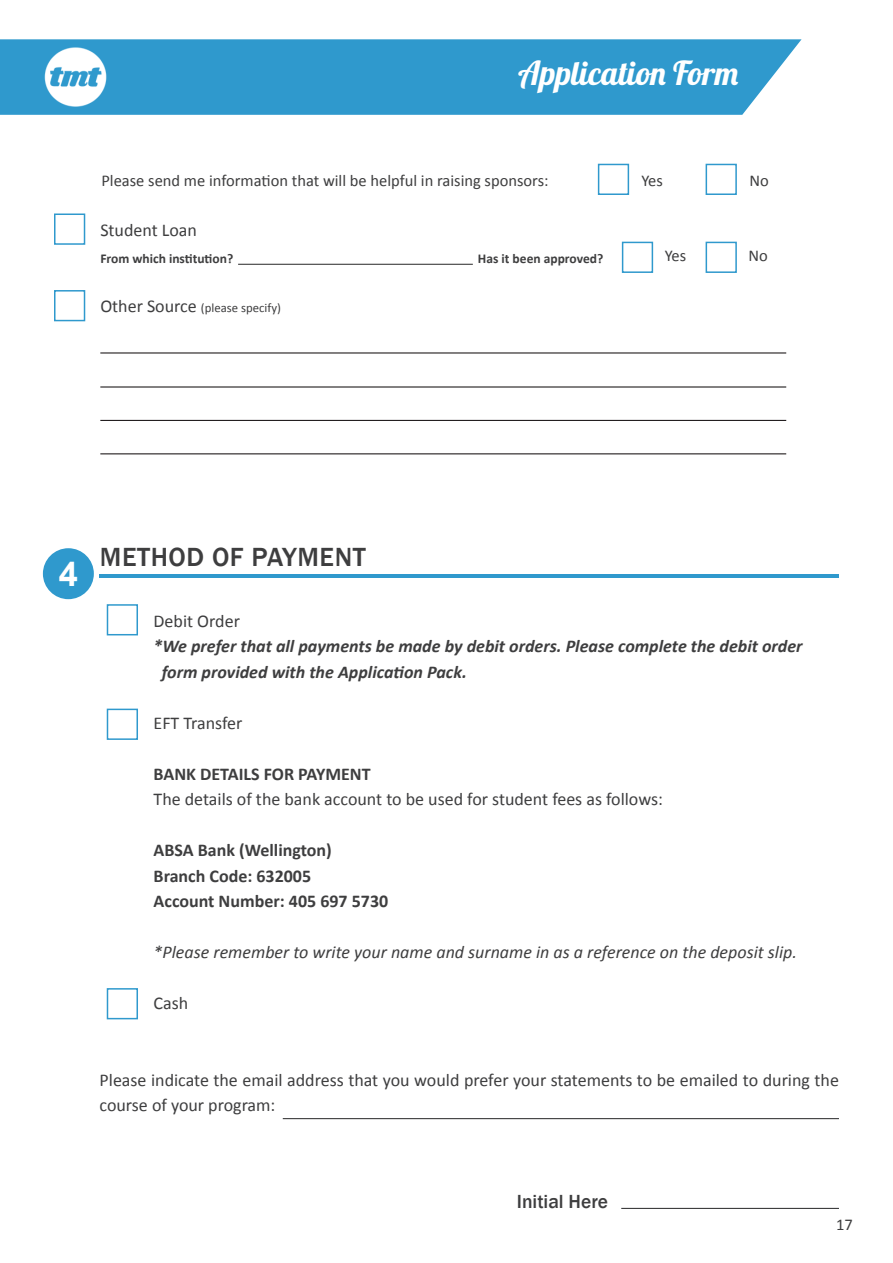
<style>
.page{position:relative;width:893px;height:1263px;background:#fff}
.page>*{position:absolute;margin:0;border:0;box-sizing:border-box;transform-origin:0 0}
.t1{font:700 34.5px "Arial";color:#fff}
.t2{font:33px "Lobster 1.4";color:#fff}
.t3{font:500 27px "Franklin Gothic";letter-spacing:.02em;color:#3e3e3f}
.t4{font:500 19.5px "Franklin Gothic";color:#3e3e3f}
.t5{font:18px/25.5px "Calibri";color:#3e3e3f}
.t6{font:italic 700 18px/25.5px "Calibri";color:#3e3e3f}
.t7{font:700 18px/25.5px "Calibri";color:#3e3e3f}
.t8{font:italic 18px "Calibri";color:#3e3e3f}
.t9{font:16.5px "Calibri";color:#3e3e3f}
.t10{font:700 13.5px "Calibri";color:#3e3e3f}
.t11{font:12.75px "Calibri";color:#3e3e3f}
.s1{font-size:18px}
</style>
<div class="page">
<div style="left:0;top:39px;width:801px;height:76px;background:#2f99cd"></div>
<img style="left:45px;top:46px;width:62px;height:62px">
<div style="left:43px;top:548px;width:51px;height:51px;background:#2f99cd;border-radius:50%"></div>
<hr style="left:100px;top:574px;width:739px;height:4px;background:#2f99cd">
<div style="left:107px;top:988px;width:31px;height:31px;border:2px solid #2f99cd"></div>
<div style="left:107px;top:709px;width:31px;height:31px;border:2px solid #2f99cd"></div>
<div style="left:107px;top:604px;width:31px;height:31px;border:2px solid #2f99cd"></div>
<hr style="left:621px;top:1208px;width:218px;height:1px;background:#3e3e3f">
<hr style="left:283px;top:1118px;width:556px;height:1px;background:#3e3e3f">
<div style="left:54px;top:213px;width:31px;height:32px;border:2px solid #2f99cd"></div>
<div style="left:54px;top:290px;width:31px;height:31px;border:2px solid #2f99cd"></div>
<div style="left:598px;top:164px;width:31px;height:31px;border:2px solid #2f99cd"></div>
<div style="left:622px;top:242px;width:31px;height:31px;border:2px solid #2f99cd"></div>
<div style="left:706px;top:164px;width:31px;height:31px;border:2px solid #2f99cd"></div>
<div style="left:706px;top:242px;width:31px;height:31px;border:2px solid #2f99cd"></div>
<hr style="left:238px;top:264px;width:235px;height:1px;background:#3e3e3f">
<hr style="left:100px;top:352px;width:686px;height:2px;background:#231f20">
<hr style="left:100px;top:386px;width:686px;height:2px;background:#231f20">
<hr style="left:100px;top:420px;width:686px;height:1px;background:#231f20">
<hr style="left:100px;top:453px;width:686px;height:1px;background:#231f20">
<h2 class="t2" style="left:518px;top:52px;width:222px">Application Form</h2>
<p class="t9" style="left:101px;top:170px;width:449px">Please send me information that will be helpful in raising sponsors:</p>
<p class="t9" style="left:641px;top:170px;width:23px">Yes</p>
<p class="t9" style="left:749px;top:170px;width:21px">No</p>
<p class="t5" style="left:100px;top:216px;width:98px">Student Loan</p>
<p class="t10" style="left:100px;top:250px;width:134px">From which institution?</p>
<p class="t10" style="left:478px;top:250px;width:127px">Has it been approved?</p>
<p class="t11" style="left:100px;top:300px;width:182px"><span class="s1">Other Source</span> (please specify)</p>
<p class="t9" style="left:665px;top:246px;width:23px">Yes</p>
<p class="t9" style="left:748px;top:246px;width:21px">No</p>
<h1 class="t1" style="left:59px;top:555px;width:21px">4</h1>
<h3 class="t3" style="left:100px;top:540px;width:267px">METHOD OF PAYMENT</h3>
<p class="t5" style="left:154px;top:607px;width:88px">Debit Order</p>
<p class="t6" style="left:162px;top:633px;width:642px;text-indent:-8px">*We prefer that all payments be made by debit orders. Please complete the debit order form provided with the Application Pack.</p>
<p class="t5" style="left:154px;top:709px;width:90px">EFT Transfer</p>
<p class="t7" style="left:154px;top:760px;width:219px">BANK DETAILS FOR PAYMENT</p>
<p class="t5" style="left:154px;top:786px;width:511px">The details of the bank account to be used for student fees as follows:</p>
<p class="t7" style="left:154px;top:837px;width:236px">ABSA Bank (Wellington)<br>Branch Code: 632005<br>Account Number: 405 697 5730</p>
<p class="t8" style="left:154px;top:941px;width:645px">*Please remember to write your name and surname in as a reference on the deposit slip.</p>
<p class="t5" style="left:154px;top:990px;width:36px">Cash</p>
<p class="t5" style="left:100px;top:1066px;width:741px">Please indicate the email address that you would prefer your statements to be emailed to during the course of your program:</p>
<p class="t4" style="left:517px;top:1190px;width:93px">Initial Here</p>
<p class="t9" style="left:836px;top:1215px;width:18px">17</p>
</div>
